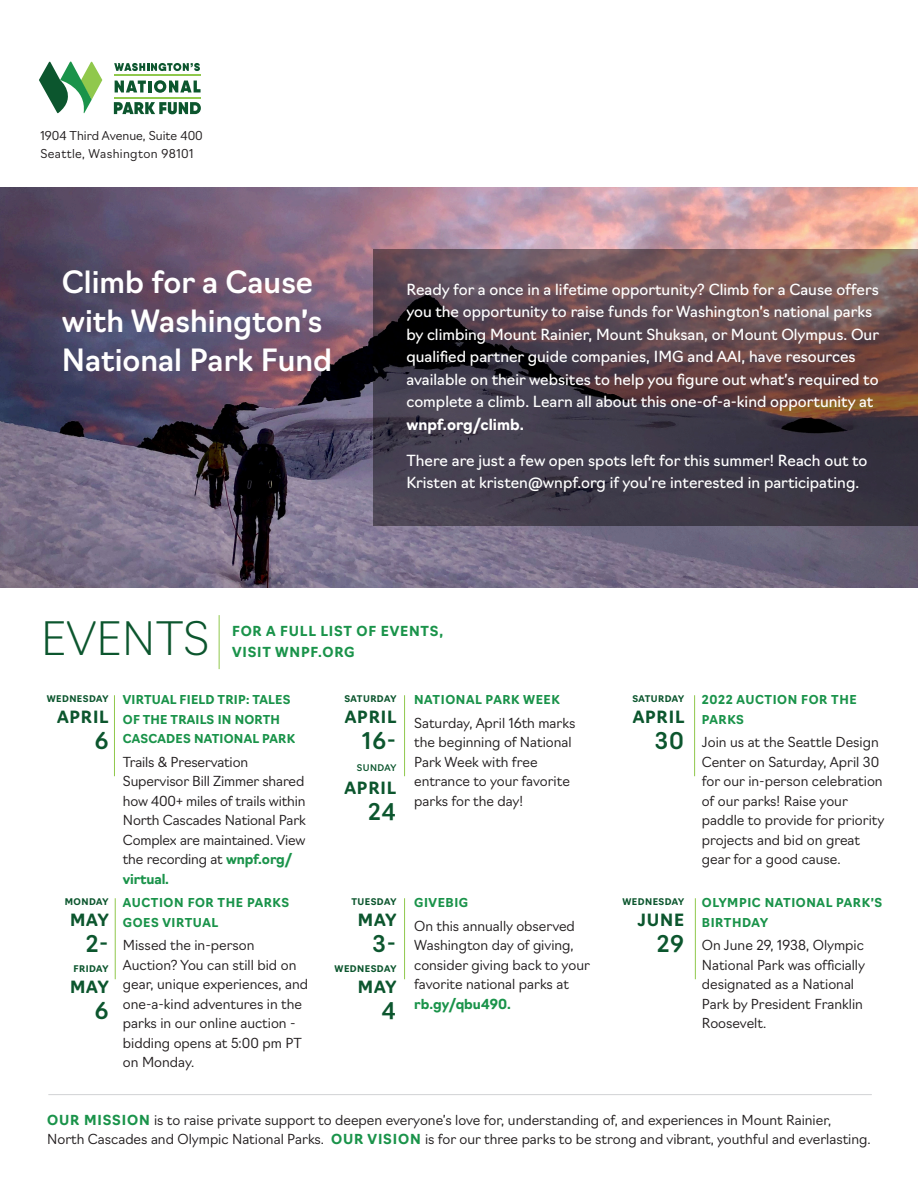
<style>
.page{position:relative;width:918px;height:1188px;background:#fff}
.page>*{position:absolute;margin:0;border:0;box-sizing:border-box;transform-origin:0 0}
.Header_1{font:200 45px "Navigo";color:#0c562e}
.Paragraph_Reverse{font:500 30px/39px "Navigo";color:#fff}
.Calendar_Day{font:500 22.5px "Navigo";letter-spacing:.04em;color:#0c562e}
.Calendar_Month{font:700 16.5px "Navigo";letter-spacing:.05em;color:#0c562e}
.Calendar_Day-2{font:700 16.5px "Navigo";letter-spacing:.05em;color:#0c562e}
.Paragraph_Reverse-2{font:15px/22.5px "Navigo";color:#fff}
.Event_Description{font:300 13.5px/19.5px "Navigo";color:#231f20}
.Paragraph_Text{font:300 13.5px/19.5px "Navigo";color:#231f20}
.Header_4{font:700 13.5px "Navigo";letter-spacing:.06em;color:#1a934a}
.Event_Title{font:700 12px/19.5px "Navigo";letter-spacing:.04em;color:#1a934a}
.Event_Title-2{font:700 12px/19.5px "Navigo";letter-spacing:.02em;color:#1a934a}
.Paragraph_Text-2{font:300 12px/18px "Navigo";letter-spacing:.005em;color:#231f20}
.Calendar_DOW{font:700 9px "Navigo";letter-spacing:.05em;color:#0c562e}
.Calendar_Month-2{font:700 9px "Navigo";letter-spacing:.05em;color:#0c562e}
.Calendar_Day-3{font:500 9px "Navigo";letter-spacing:.04em;color:#0c562e}
.Calendar_Day-4{font:700 9px "Navigo";letter-spacing:.05em;color:#0c562e}
.s1{font-weight:700}
.s2{font-weight:700;color:#1a934a}
</style>
<div class="page">
<svg style="left:114px;top:63px;width:86px;height:8px"></svg>
<svg style="left:115px;top:80px;width:86px;height:13px"></svg>
<svg style="left:114px;top:102px;width:87px;height:12px"></svg>
<hr style="left:114px;top:74px;width:87px;height:2px;background:#90c84c">
<hr style="left:114px;top:97px;width:87px;height:2px;background:#90c84c">
<svg style="left:39px;top:61px;width:63px;height:52px"></svg>
<hr style="left:48px;top:1094px;width:824px;height:1px;background:#d1d2d4">
<img style="left:0;top:188px;width:918px;height:400px">
<svg style="left:373px;top:249px;width:545px;height:277px;background:#504048"></svg>
<hr style="left:114px;top:695px;width:1px;height:81px;background:#90c84c">
<hr style="left:404px;top:695px;width:1px;height:81px;background:#90c84c">
<hr style="left:694px;top:695px;width:1px;height:81px;background:#90c84c">
<hr style="left:115px;top:898px;width:1px;height:81px;background:#90c84c">
<hr style="left:404px;top:898px;width:1px;height:81px;background:#90c84c">
<hr style="left:695px;top:898px;width:1px;height:81px;background:#90c84c">
<hr style="left:219px;top:615px;width:1px;height:54px;background:#90c84c">
<p class="Paragraph_Text-2" style="left:40px;top:126px;width:164px">1904 Third Avenue, Suite 400<br>Seattle, Washington 98101</p>
<p class="Paragraph_Reverse" style="left:62px;top:260px;width:272px">Climb for a Cause with Washington’s<br>National Park Fund</p>
<p class="Paragraph_Reverse-2" style="left:406px;top:277px;width:474px">Ready for a once in a lifetime opportunity? Climb for a Cause offers you the opportunity to raise funds for Washington’s national parks by climbing Mount Rainier, Mount Shuksan, or Mount Olympus. Our qualified partner guide companies, IMG and AAI, have resources available on their websites to help you figure out what’s required to complete a climb. Learn all about this one-of-a-kind opportunity at <span class="s1">wnpf.org/climb.</span></p>
<p class="Paragraph_Reverse-2" style="left:406px;top:448px;width:463px">There are just a few open spots left for this summer! Reach out to<br>Kristen at kristen@wnpf.org if you’re interested in participating.</p>
<p class="Header_1" style="left:41px;top:603px;width:170px">EVENTS</p>
<p class="Header_4" style="left:232px;top:620px;width:213px">FOR A FULL LIST OF EVENTS,</p>
<p class="Header_4" style="left:232px;top:641px;width:124px">VISIT WNPF.ORG</p>
<p class="Calendar_DOW" style="left:47px;top:692px;width:63px">WEDNESDAY</p>
<p class="Calendar_Month" style="left:57px;top:704px;width:53px">APRIL</p>
<p class="Calendar_Day" style="left:95px;top:723px;width:15px">6</p>
<p class="Calendar_DOW" style="left:65px;top:895px;width:45px">MONDAY</p>
<p class="Calendar_Month" style="left:70px;top:907px;width:40px">MAY</p>
<p class="Calendar_Day" style="left:86px;top:926px;width:24px">2-</p>
<p class="Calendar_Day-4" style="left:73px;top:961px;width:37px">FRIDAY</p>
<p class="Calendar_Month" style="left:70px;top:974px;width:40px">MAY</p>
<p class="Calendar_Day" style="left:95px;top:993px;width:15px">6</p>
<p class="Event_Title-2" style="left:123px;top:689px;width:174px">VIRTUAL FIELD TRIP: TALES<br>OF THE TRAILS IN NORTH<br>CASCADES NATIONAL PARK</p>
<p class="Event_Description" style="left:123px;top:751px;width:184px">Trails &amp; Preservation<br>Supervisor Bill Zimmer shared how 400+ miles of trails within<br>North Cascades National Park<br>Complex are maintained. View the recording at <span class="s2">wnpf.org/ virtual.</span></p>
<p class="Event_Title" style="left:123px;top:892px;width:168px">AUCTION FOR THE PARKS<br>GOES VIRTUAL</p>
<p class="Event_Description" style="left:123px;top:935px;width:187px">Missed the in-person<br>Auction? You can still bid on gear, unique experiences, and one-a-kind adventures in the parks in our online auction - bidding opens at 5:00 pm PT on Monday.</p>
<p class="Calendar_DOW" style="left:344px;top:692px;width:53px">SATURDAY</p>
<p class="Calendar_Month" style="left:345px;top:704px;width:53px">APRIL</p>
<p class="Calendar_Day" style="left:362px;top:723px;width:35px">16-</p>
<p class="Calendar_Day-3" style="left:357px;top:761px;width:41px">SUNDAY</p>
<p class="Calendar_Day-2" style="left:344px;top:775px;width:53px">APRIL</p>
<p class="Calendar_Day" style="left:368px;top:794px;width:29px">24</p>
<p class="Event_Title" style="left:414px;top:689px;width:147px">NATIONAL PARK WEEK</p>
<p class="Event_Description" style="left:414px;top:712px;width:163px">Saturday, April 16th marks the beginning of National<br>Park Week with free entrance to your favorite parks for the day!</p>
<p class="Calendar_Month-2" style="left:351px;top:895px;width:47px">TUESDAY</p>
<p class="Calendar_Month" style="left:358px;top:907px;width:40px">MAY</p>
<p class="Calendar_Day" style="left:373px;top:926px;width:25px">3-</p>
<p class="Calendar_Month-2" style="left:335px;top:961px;width:63px">WEDNESDAY</p>
<p class="Calendar_Month" style="left:358px;top:974px;width:40px">MAY</p>
<p class="Calendar_Day" style="left:382px;top:993px;width:16px">4</p>
<p class="Event_Title" style="left:414px;top:892px;width:55px">GIVEBIG</p>
<p class="Event_Description" style="left:414px;top:915px;width:177px">On this annually observed<br>Washington day of giving, consider giving back to your favorite national parks at <span class="s2">rb.gy/qbu490.</span></p>
<p class="Calendar_DOW" style="left:632px;top:692px;width:53px">SATURDAY</p>
<p class="Calendar_Month" style="left:633px;top:704px;width:53px">APRIL</p>
<p class="Calendar_Day" style="left:655px;top:723px;width:31px">30</p>
<p class="Calendar_DOW" style="left:622px;top:895px;width:63px">WEDNESDAY</p>
<p class="Calendar_Month" style="left:637px;top:907px;width:48px">JUNE</p>
<p class="Calendar_Day" style="left:657px;top:926px;width:29px">29</p>
<p class="Event_Title" style="left:702px;top:689px;width:156px">2022 AUCTION FOR THE<br>PARKS</p>
<p class="Event_Description" style="left:702px;top:732px;width:184px">Join us at the Seattle Design<br>Center on Saturday, April 30 for our in-person celebration of our parks! Raise your paddle to provide for priority projects and bid on great gear for a good cause.</p>
<p class="Event_Title" style="left:702px;top:892px;width:182px">OLYMPIC NATIONAL PARK’S<br>BIRTHDAY</p>
<p class="Event_Description" style="left:702px;top:935px;width:165px">On June 29, 1938, Olympic<br>National Park was officially designated as a National<br>Park by President Franklin<br>Roosevelt.</p>
<p class="Paragraph_Text" style="left:47px;top:1109px;width:825px"><span class="s2">OUR MISSION</span> is to raise private support to deepen everyone’s love for, understanding of, and experiences in Mount Rainier,<br>North Cascades and Olympic National Parks. <span class="s2">OUR VISION</span> is for our three parks to be strong and vibrant, youthful and everlasting.</p>
</div>
